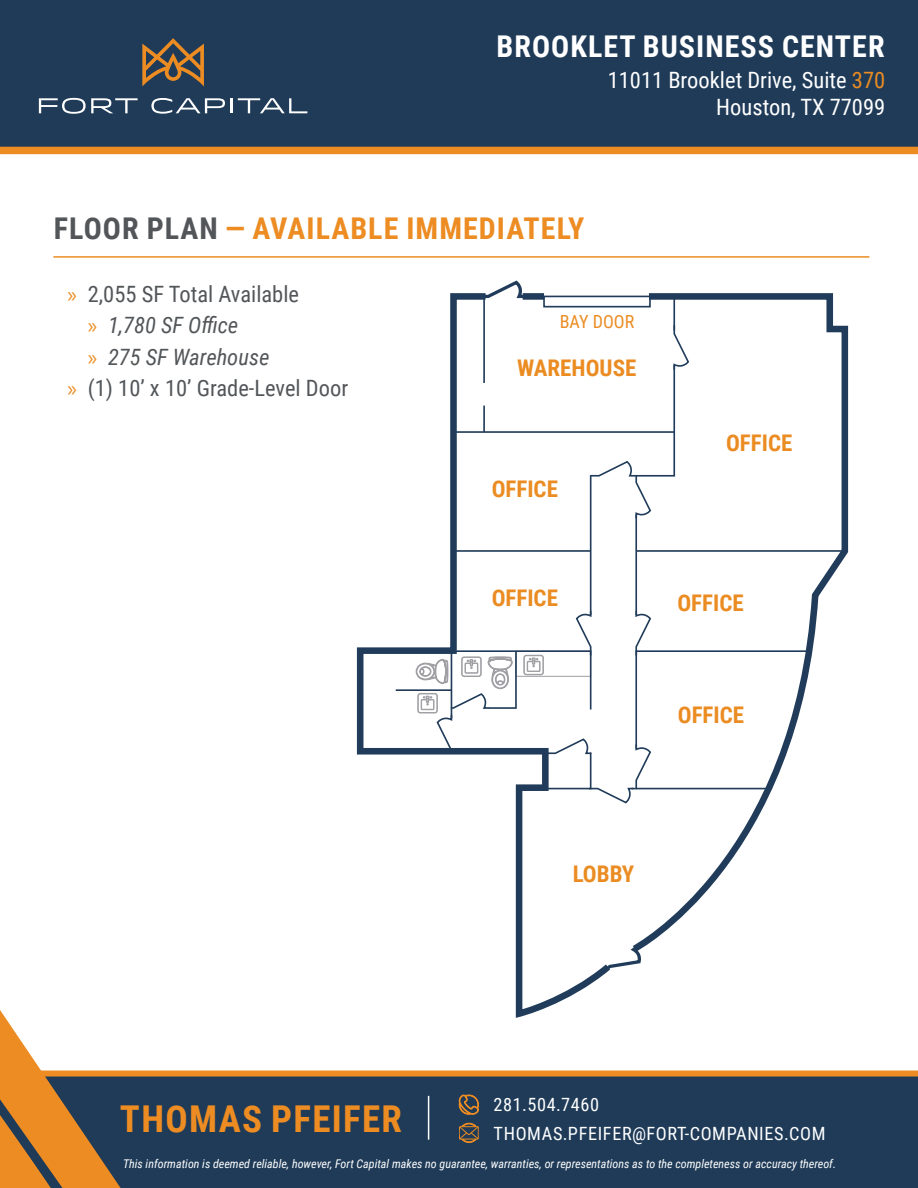
<style>
.page{position:relative;width:918px;height:1188px;background:#fff}
.page>*{position:absolute;margin:0;border:0;box-sizing:border-box;transform-origin:0 0}
.t1{font:700 37.05px "Roboto Condensed";letter-spacing:.035em;color:#ec8c22}
.t2{font:700 30px "Roboto Condensed";letter-spacing:.035em;color:#ec8c22}
.t3{font:700 30px "Roboto Condensed";letter-spacing:.035em;color:#fff}
.t4{font:700 22.95px "Roboto Condensed";color:#eb8c23}
.t5{font:22.5px "Roboto Condensed";color:#535659}
.t6{font:22.5px/27px "Roboto Condensed";color:#fff;text-align:right}
.t7{font:italic 22.5px "Roboto Condensed";color:#535659}
.t8{font:18.3px "Roboto Condensed";letter-spacing:.035em;color:#fff}
.t9{font:18px "Roboto Condensed";color:#eb8c23}
.t10{font:italic 12px "Roboto Condensed";color:#fff}
.s1{color:#ec8c22}
.s2{color:#535659}
.s3{font-family:"Myriad Pro";color:#ec8c22}
.s4{font-family:"Myriad Pro";font-style:normal;color:#ec8c22}
</style>
<div class="page">
<svg style="left:356px;top:293px;width:261px;height:725px"></svg>
<svg style="left:628px;top:293px;width:221px;height:655px"></svg>
<div style="left:523px;top:293px;width:21px;height:7px;background:#213c5a"></div>
<div style="left:543px;top:296px;width:108px;height:11px;border:2px solid #213c5a"></div>
<hr style="left:673px;top:296px;width:2px;height:34px;background:#213c5a">
<hr style="left:453px;top:431px;width:221px;height:2px;background:#213c5a">
<hr style="left:483px;top:296px;width:2px;height:87px;background:#213c5a">
<hr style="left:483px;top:406px;width:2px;height:26px;background:#213c5a">
<hr style="left:635px;top:515px;width:2px;height:100px;background:#213c5a">
<hr style="left:636px;top:550px;width:206px;height:2px;background:#213c5a">
<hr style="left:590px;top:476px;width:2px;height:139px;background:#213c5a">
<hr style="left:455px;top:550px;width:136px;height:2px;background:#213c5a">
<hr style="left:396px;top:689px;width:56px;height:2px;background:#213c5a">
<svg style="left:599px;top:943px;width:43px;height:33px"></svg>
<svg style="left:477px;top:282px;width:50px;height:18px"></svg>
<svg style="left:589px;top:324px;width:101px;height:196px"></svg>
<svg style="left:416px;top:610px;width:393px;height:195px"></svg>
<div style="left:0;top:0;width:918px;height:154px;background:#1f3b58"></div>
<svg style="left:142px;top:38px;width:62px;height:48px;background:#6b5943"></svg>
<svg style="left:39px;top:98px;width:99px;height:16px"></svg>
<svg style="left:151px;top:98px;width:74px;height:16px"></svg>
<hr style="left:230px;top:98px;width:3px;height:15px;background:#fff">
<svg style="left:238px;top:98px;width:69px;height:15px"></svg>
<hr style="left:53px;top:256px;width:816px;height:2px;background:#ec8c22">
<div style="left:121px;top:1071px;width:797px;height:117px;background:#1f3b58"></div>
<svg style="left:0;top:1010px;width:121px;height:178px"></svg>
<svg style="left:459px;top:1094px;width:21px;height:21px"></svg>
<svg style="left:459px;top:1123px;width:20px;height:20px"></svg>
<hr style="left:428px;top:1096px;width:1px;height:44px;background:#fff">
<p class="t3" style="left:497px;top:26px;width:390px">BROOKLET BUSINESS CENTER</p>
<p class="t6" style="left:608px;top:66px;width:279px">11011 Brooklet Drive, Suite <span class="s1">370<br></span>Houston, TX 77099</p>
<p class="t2" style="left:54px;top:207px;width:532px"><span class="s2">FLOOR PLAN</span> — AVAILABLE IMMEDIATELY</p>
<p class="t5" style="left:68px;top:278px;width:233px"><span class="s3">»</span> 2,055 SF Total Available</p>
<p class="t7" style="left:88px;top:309px;width:152px"><span class="s4">»</span> 1,780 SF Office</p>
<p class="t7" style="left:88px;top:341px;width:183px"><span class="s4">»</span> 275 SF Warehouse</p>
<p class="t5" style="left:68px;top:372px;width:282px"><span class="s3">»</span> (1) 10’ x 10’ Grade-Level Door</p>
<p class="t1" style="left:120px;top:1092px;width:284px">THOMAS PFEIFER</p>
<p class="t9" style="left:560px;top:309px;width:76px">BAY DOOR</p>
<p class="t4" style="left:517px;top:352px;width:121px">WAREHOUSE</p>
<p class="t4" style="left:492px;top:473px;width:68px">OFFICE</p>
<p class="t4" style="left:492px;top:582px;width:68px">OFFICE</p>
<p class="t4" style="left:726px;top:427px;width:68px">OFFICE</p>
<p class="t4" style="left:677px;top:587px;width:68px">OFFICE</p>
<p class="t4" style="left:678px;top:699px;width:68px">OFFICE</p>
<p class="t4" style="left:573px;top:858px;width:63px">LOBBY</p>
<p class="t8" style="left:494px;top:1092px;width:107px">281.504.7460</p>
<p class="t8" style="left:494px;top:1120px;width:333px">THOMAS.PFEIFER@FORT-COMPANIES.COM</p>
<p class="t10" style="left:123px;top:1156px;width:715px">This information is deemed reliable, however, Fort Capital makes no guarantee, warranties, or representations as to the completeness or accuracy thereof.</p>
</div>
